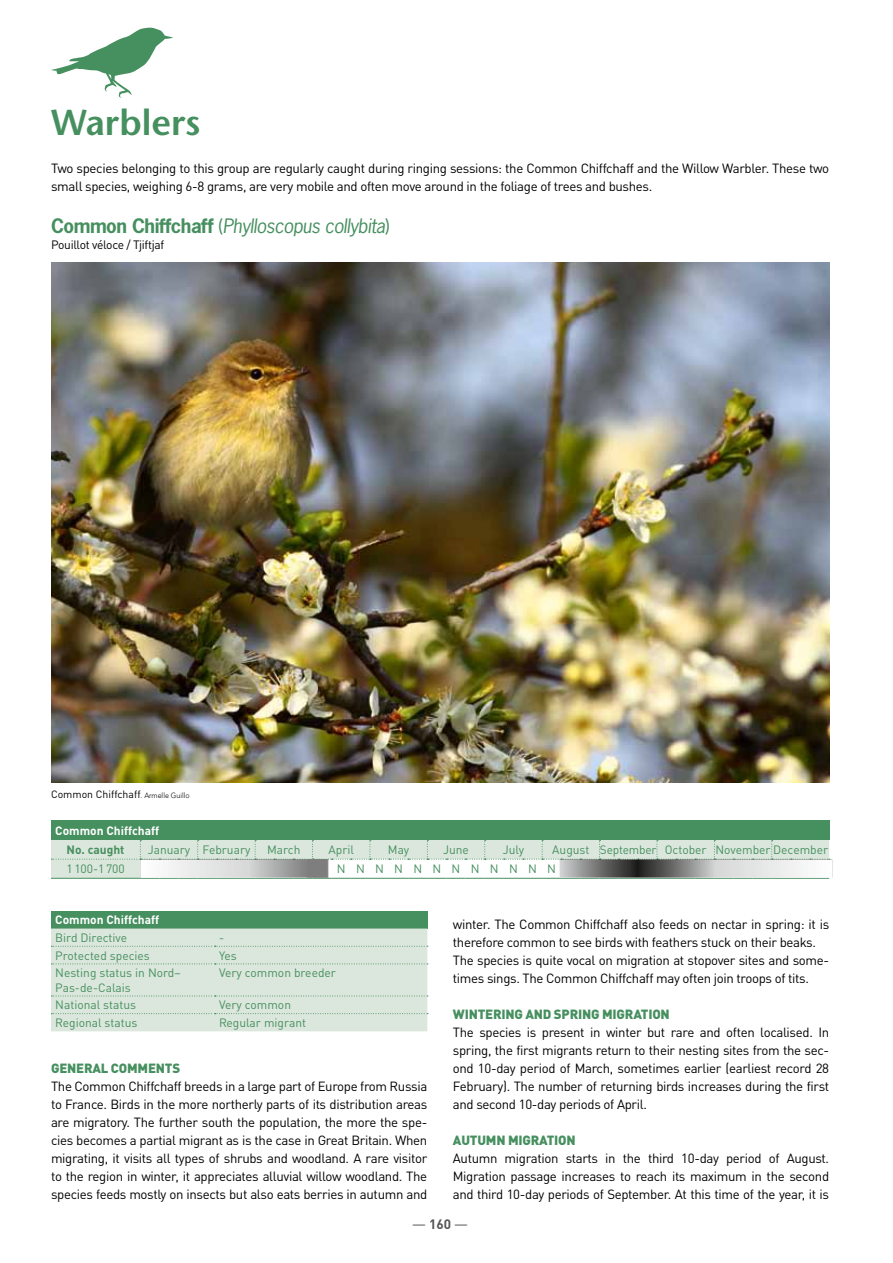
<style>
.page{position:relative;width:893px;height:1263px;background:#fff}
.page>*{position:absolute;margin:0;border:0;box-sizing:border-box;transform-origin:0 0}
.t1{font:600 36px "Stone Sans";color:#468f5f}
.t2{font:italic 18.75px "News Gothic";letter-spacing:-.025em;color:#468f5f}
.t3{font:700 13.5px "DINOT";color:#565655}
.t4{font:13.2px/18px "DINOT";letter-spacing:-.025em;color:#000;text-align:justify}
.t5{font:900 13.2px "DINOT";letter-spacing:-.015em;color:#468f5f}
.t6{font:12px/14.4px "DINOT";color:#468f5f}
.t7{font:700 12px "DINOT";color:#fff}
.t8{font:12px "DINOT";letter-spacing:-.025em;color:#000}
.t9{font:12px "DINOT";letter-spacing:.86em;color:#468f5f}
.t10{font:700 12px "DINOT";color:#468f5f}
.t11{font:10.5px "DINOT";color:#000}
.s1{font-weight:700;font-style:normal}
.s2{font-style:normal}
.s3{font-family:"Avenir";font-weight:300;font-size:7.5px}
.s4{color:#9c9c9d}
</style>
<div class="page">
<div style="left:51px;top:821px;width:778px;height:19px;background:#468f5f"></div>
<svg style="left:51px;top:840px;width:779px;height:39px;background:#d4e2d6"></svg>
<div style="left:51px;top:911px;width:376px;height:17px;background:#468f5f"></div>
<div style="left:51px;top:928px;width:377px;height:103px;background:#dbe7dc"></div>
<svg style="left:51px;top:27px;width:122px;height:71px"></svg>
<img style="left:51px;top:263px;width:778px;height:519px">
<img style="left:140px;top:859px;width:692px;height:19px">
<h1 class="t1" style="left:51px;top:100px;width:151px">Warblers</h1>
<p class="t4" style="left:51px;top:159px;width:780px">Two species belonging to this group are regularly caught during ringing sessions: the Common Chiffchaff and the Willow Warbler. These two small species, weighing 6-8 grams, are very mobile and often move around in the foliage of trees and bushes.</p>
<h2 class="t2" style="left:51px;top:214px;width:340px"><span class="s1">Common Chiffchaff</span> <span class="s2">(</span>Phylloscopus collybita<span class="s2">)</span></h2>
<p class="t8" style="left:51px;top:237px;width:115px">Pouillot véloce / Tjiftjaf</p>
<p class="t11" style="left:51px;top:788px;width:140px">Common Chiffchaff<span class="s3">. Armelle Guillo</span></p>
<p class="t7" style="left:55px;top:823px;width:106px">Common Chiffchaff</p>
<p class="t10" style="left:66px;top:842px;width:59px">No. caught</p>
<p class="t6" style="left:148px;top:842px;width:104px">January February</p>
<p class="t6" style="left:267px;top:842px;width:35px">March</p>
<p class="t6" style="left:328px;top:842px;width:27px">April</p>
<p class="t6" style="left:388px;top:842px;width:23px">May</p>
<p class="t6" style="left:443px;top:842px;width:27px">June</p>
<p class="t6" style="left:503px;top:842px;width:23px">July</p>
<p class="t6" style="left:552px;top:842px;width:277px">August September October November December</p>
<p class="t6" style="left:67px;top:861px;width:60px">1100-1700</p>
<p class="t9" style="left:337px;top:861px;width:221px">NNNNNNNNNNNN</p>
<p class="t7" style="left:55px;top:912px;width:106px">Common Chiffchaff</p>
<p class="t6" style="left:55px;top:930px;width:73px">Bird Directive</p>
<p class="t6" style="left:219px;top:930px;width:7px">-</p>
<p class="t6" style="left:55px;top:948px;width:96px">Protected species</p>
<p class="t6" style="left:219px;top:948px;width:19px">Yes</p>
<p class="t6" style="left:55px;top:965px;width:127px">Nesting status in Nord–<br>Pas-de-Calais</p>
<p class="t6" style="left:219px;top:965px;width:118px">Very common breeder</p>
<p class="t6" style="left:55px;top:998px;width:82px">National status</p>
<p class="t6" style="left:219px;top:998px;width:74px">Very common</p>
<p class="t6" style="left:55px;top:1015px;width:84px">Regional status</p>
<p class="t6" style="left:219px;top:1015px;width:89px">Regular migrant</p>
<p class="t5" style="left:51px;top:1059px;width:131px">GENERAL COMMENTS</p>
<p class="t4" style="left:51px;top:1077px;width:378px">The Common Chiffchaff breeds in a large part of Europe from Russia to France. Birds in the more northerly parts of its distribution areas are migratory. The further south the population, the more the spe&shy;cies becomes a partial migrant as is the case in Great Britain. When migrating, it visits all types of shrubs and woodland. A rare visitor to the region in winter, it appreciates alluvial willow woodland. The species feeds mostly on insects but also eats berries in autumn and</p>
<p class="t4" style="left:453px;top:915px;width:378px;text-align:left">winter. The Common Chiffchaff also feeds on nectar in spring: it is therefore common to see birds with feathers stuck on their beaks.<br>The species is quite vocal on migration at stopover sites and some&shy;times sings. The Common Chiffchaff may often join troops of tits.</p>
<p class="t5" style="left:453px;top:1005px;width:218px">WINTERING AND SPRING MIGRATION</p>
<p class="t4" style="left:453px;top:1023px;width:378px">The species is present in winter but rare and often localised. In spring, the first migrants return to their nesting sites from the sec&shy;ond 10-day period of March, sometimes earlier (earliest record 28<br>February). The number of returning birds increases during the first and second 10-day periods of April.</p>
<p class="t5" style="left:453px;top:1131px;width:124px">AUTUMN MIGRATION</p>
<p class="t4" style="left:453px;top:1149px;width:378px">Autumn migration starts in the third 10-day period of August.<br>Migration passage increases to reach its maximum in the second and third 10-day periods of September. At this time of the year, it is</p>
<p class="t3" style="left:412px;top:1215px;width:57px"><span class="s4">—</span> 160 <span class="s4">—</span></p>
</div>
